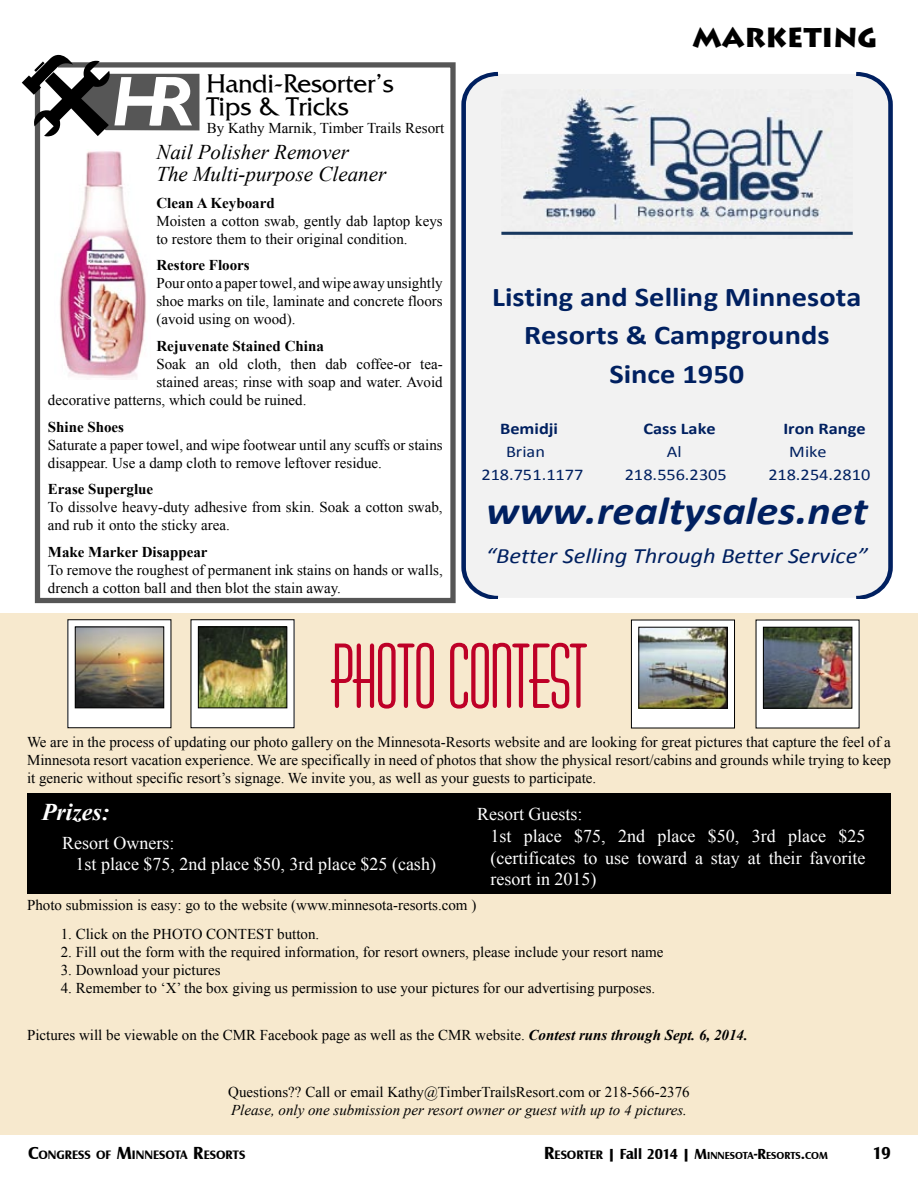
<style>
.page{position:relative;width:918px;height:1188px;background:#fff}
.page>*{position:absolute;margin:0;border:0;box-sizing:border-box;transform-origin:0 0}
.t1{font:italic 700 70.8px "Gill Sans";color:#fff}
.t2{font:69px "Aldous Vertical";color:#be0027}
.t3{font:italic 700 39.6px "Calibri";color:#002060;scale:1.12 1}
.t4{font:700 27.15px/38.1px "Calibri";color:#002060;text-align:center;scale:1.12 1}
.t5{font:27px/22.5px "Franco Normal";color:#000}
.t6{font:900 27px "Lithos Pro";color:#000}
.t7{font:italic 700 24px "Times New Roman";color:#fff}
.t8{font:italic 21.9px "Calibri";letter-spacing:-.005em;color:#002060;scale:1.12 1}
.t9{font:italic 21px/22.5px "Times New Roman";color:#000}
.t10{font:18px/21.6px "Times New Roman";color:#fff}
.t11{font:700 18px "Castle T";color:#000}
.t12{font:16.35px "Calibri";letter-spacing:-.005em;color:#002060;scale:1.12 1}
.t13{font:700 16.35px "Calibri";color:#002060;scale:1.12 1}
.t14{font:15px/18px "Times New Roman";color:#000}
.t15{font:700 15px "Times New Roman";color:#000}
.t16{font:italic 15px "Times New Roman";color:#000}
.t17{font:700 12.6px "Castle T";color:#000}
.t18{font:700 10.5px "Castle T";color:#000}
.s1{font-weight:700;font-style:italic}
.s2{font-size:18px}
.s3{font-size:12.6px}
.s4{font-size:15px}
</style>
<div class="page">
<div style="left:0;top:614px;width:918px;height:521px;background:#f7e9ce"></div>
<div style="left:35px;top:62px;width:421px;height:541px;border:5px solid #565656"></div>
<img style="left:59px;top:151px;width:87px;height:228px">
<div style="left:461px;top:71px;width:432px;height:528px;background:#f2f2f2"></div>
<img style="left:501px;top:90px;width:352px;height:149px">
<hr style="left:501px;top:232px;width:352px;height:3px;background:#17375e">
<div style="left:27px;top:793px;width:864px;height:100px;background:#000"></div>
<div style="left:631px;top:620px;width:104px;height:108px;background:#fff"></div>
<div style="left:631px;top:620px;width:104px;height:108px;border:1px solid #000"></div>
<img style="left:641px;top:629px;width:85px;height:77px">
<div style="left:639px;top:627px;width:89px;height:81px;border:1px solid #000"></div>
<div style="left:756px;top:620px;width:103px;height:108px;background:#fff"></div>
<img style="left:765px;top:629px;width:85px;height:77px">
<div style="left:763px;top:627px;width:89px;height:81px;border:1px solid #000"></div>
<svg style="left:330px;top:642px;width:104px;height:67px"></svg>
<svg style="left:450px;top:642px;width:137px;height:67px"></svg>
<div style="left:68px;top:620px;width:103px;height:108px;background:#fff"></div>
<img style="left:77px;top:629px;width:85px;height:77px">
<div style="left:75px;top:627px;width:89px;height:81px;border:1px solid #000"></div>
<div style="left:191px;top:620px;width:103px;height:108px;background:#fff"></div>
<img style="left:200px;top:629px;width:85px;height:77px">
<div style="left:198px;top:627px;width:89px;height:81px;border:1px solid #000"></div>
<svg style="left:34px;top:62px;width:166px;height:74px"></svg>
<h1 class="t1" style="left:111px;top:61px;width:84px">HR</h1>
<h3 class="t5" style="left:207px;top:70px;width:189px">Handi-Resorter’s<br>Tips &amp; Tricks</h3>
<p class="t14" style="left:207px;top:118px;width:239px">By Kathy Marnik, Timber Trails Resort</p>
<h3 class="t9" style="left:156px;top:140px;width:231px">Nail Polisher Remover<br>The Multi-purpose Cleaner</h3>
<p class="t15" style="left:156px;top:192px;width:120px">Clean A Keyboard</p>
<p class="t14" style="left:156px;top:212px;width:288px">Moisten a cotton swab, gently dab laptop keys to restore them to their original condition.</p>
<p class="t15" style="left:156px;top:255px;width:95px">Restore Floors</p>
<p class="t14" style="left:156px;top:274px;width:288px;text-align:justify">Pour onto a paper towel, and wipe away unsightly shoe marks on tile, laminate and concrete floors (avoid using on wood).</p>
<p class="t15" style="left:156px;top:336px;width:169px">Rejuvenate Stained China</p>
<p class="t14" style="left:156px;top:355px;width:288px">Soak an old cloth, then dab coffee-or tea-</p>
<p class="t14" style="left:156px;top:373px;width:288px">stained areas; rinse with soap and water. Avoid</p>
<p class="t14" style="left:48px;top:391px;width:260px">decorative patterns, which could be ruined.</p>
<p class="t15" style="left:48px;top:416px;width:78px">Shine Shoes</p>
<p class="t14" style="left:48px;top:435px;width:396px">Saturate a paper towel, and wipe footwear until any scuffs or stains disappear. Use a damp cloth to remove leftover residue.</p>
<p class="t15" style="left:48px;top:479px;width:107px">Erase Superglue</p>
<p class="t14" style="left:48px;top:498px;width:396px">To dissolve heavy-duty adhesive from skin. Soak a cotton swab, and rub it onto the sticky area.</p>
<p class="t15" style="left:48px;top:542px;width:161px">Make Marker Disappear</p>
<p class="t14" style="left:48px;top:561px;width:396px">To remove the roughest of permanent ink stains on hands or walls, drench a cotton ball and then blot the stain away.</p>
<h3 class="t6" style="left:692px;top:20px;width:187px">MARKETING</h3>
<h3 class="t4" style="left:492px;top:278px;width:331px">Listing and Selling Minnesota<br>Resorts &amp; Campgrounds<br>Since 1950</h3>
<p class="t13" style="left:500px;top:418px;width:53px">Bemidji</p>
<p class="t13" style="left:644px;top:418px;width:66px">Cass Lake</p>
<p class="t13" style="left:783px;top:418px;width:75px">Iron Range</p>
<p class="t12" style="left:506px;top:441px;width:36px">Brian</p>
<p class="t12" style="left:667px;top:441px;width:15px">Al</p>
<p class="t12" style="left:789px;top:441px;width:35px">Mike</p>
<p class="t12" style="left:482px;top:464px;width:93px">218.751.1177</p>
<p class="t12" style="left:625px;top:464px;width:93px">218.556.2305</p>
<p class="t12" style="left:768px;top:464px;width:92px">218.254.2810</p>
<h3 class="t3" style="left:486px;top:486px;width:342px">www.realtysales.net</h3>
<h3 class="t8" style="left:486px;top:541px;width:342px">“Better Selling Through Better Service”</h3>
<h2 class="t2" style="left:331px;top:630px;width:257px">PHOTO CONTEST</h2>
<p class="t14" style="left:27px;top:733px;width:865px;text-align:justify">We are in the process of updating our photo gallery on the Minnesota-Resorts website and are looking for great pictures that capture the feel of a Minnesota resort vacation experience. We are specifically in need of photos that show the physical resort/cabins and grounds while trying to keep it generic without specific resort’s signage. We invite you, as well as your guests to participate.</p>
<p class="t10" style="left:491px;top:803px;width:376px;text-indent:-13px">Resort Guests:<br>1st place $75, 2nd place $50, 3rd place $25 (certificates to use toward a stay at their favorite resort in 2015)</p>
<p class="t14" style="left:27px;top:896px;width:451px">Photo submission is easy: go to the website (www.minnesota-resorts.com )</p>
<p class="t14" style="left:61px;top:925px;width:260px">1. Click on the PHOTO CONTEST button.</p>
<p class="t14" style="left:61px;top:943px;width:604px">2. Fill out the form with the required information, for resort owners, please include your resort name</p>
<p class="t14" style="left:61px;top:961px;width:161px">3. Download your pictures</p>
<p class="t14" style="left:61px;top:979px;width:596px">4. Remember to ‘X’ the box giving us permission to use your pictures for our advertising purposes.</p>
<p class="t14" style="left:27px;top:1025px;width:722px">Pictures will be viewable on the CMR Facebook page as well as the CMR website. <span class="s1">Contest runs through Sept. 6, 2014.</span></p>
<h3 class="t7" style="left:42px;top:795px;width:69px">Prizes:</h3>
<p class="t10" style="left:76px;top:832px;width:362px;text-indent:-13px">Resort Owners:<br>1st place $75, 2nd place $50, 3rd place $25 (cash)</p>
<p class="t14" style="left:228px;top:1083px;width:463px">Questions?? Call or email Kathy@TimberTrailsResort.com or 218-566-2376</p>
<p class="t16" style="left:231px;top:1100px;width:457px">Please, only one submission per resort owner or guest with up to 4 pictures.</p>
<p class="t17" style="left:28px;top:1148px;width:219px"><span class="s2">C</span>ONGRESS OF <span class="s2">M</span>INNESOTA <span class="s2">R</span>ESORTS</p>
<p class="t18" style="left:544px;top:1149px;width:285px"><span class="s2">R</span><span class="s3">ESORTER</span> <span class="s4">| Fall 2014 | M</span>INNESOTA<span class="s4">-R</span>ESORTS<span class="s4">.</span>COM</p>
<p class="t11" style="left:872px;top:1143px;width:20px">19</p>
</div>
